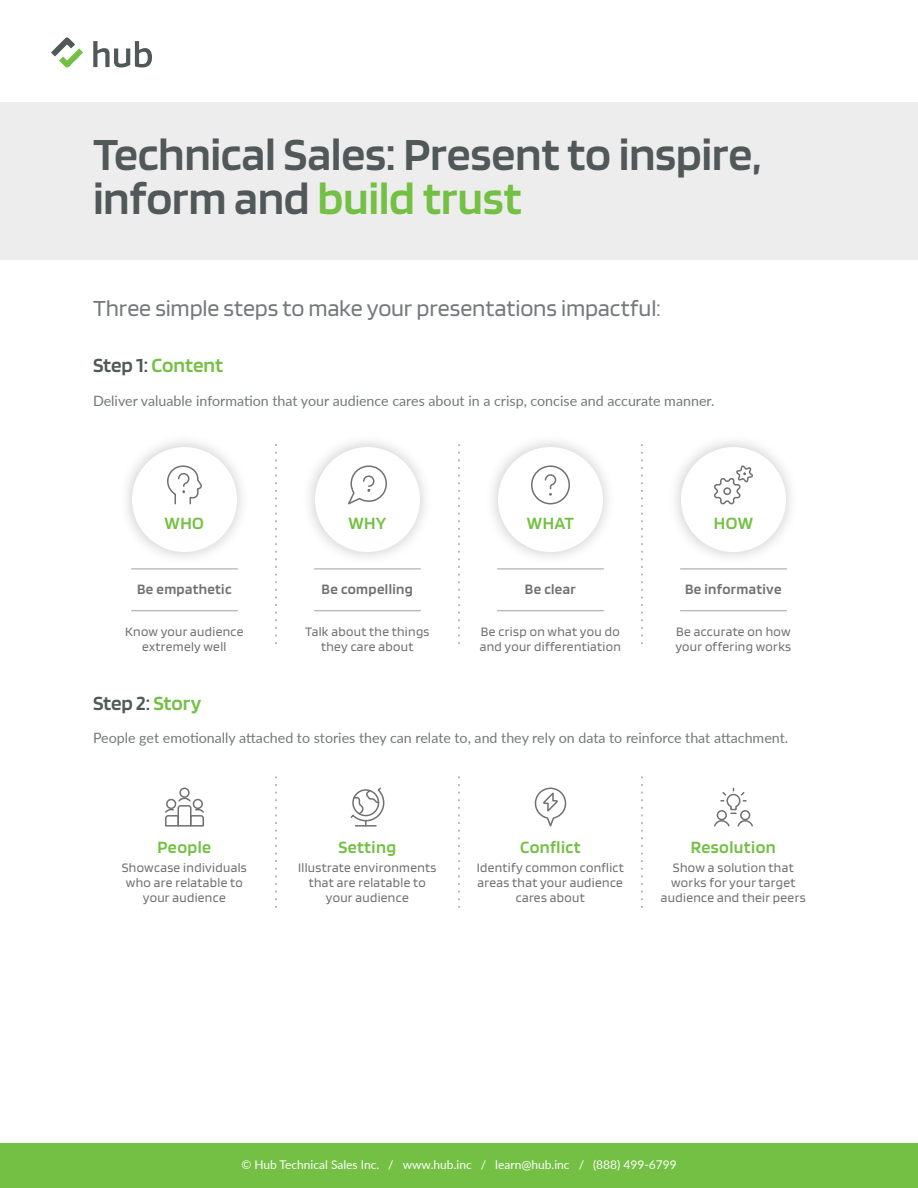
<style>
.page{position:relative;width:918px;height:1188px;background:#fff}
.page>*{position:absolute;margin:0;border:0;box-sizing:border-box;transform-origin:0 0}
.t1{font:600 48px/45px "Blinker";letter-spacing:-.01em;color:#51585a}
.t2{font:24px "Blinker";letter-spacing:-.005em;color:#74797b}
.t3{font:600 21px "Blinker";color:#74c044}
.t4{font:600 21px "Blinker";color:#51585a}
.t5{font:600 18px "Blinker";letter-spacing:.025em;color:#74c044}
.t6{font:600 15px "Blinker";letter-spacing:.025em;color:#707070}
.t7{font:14.25px "Lato";color:#74797b}
.t8{font:13.5px/15px "Blinker";letter-spacing:.025em;color:#707070;text-align:center}
.t9{font:12px "Lato";color:#fff}
.s1{color:#74c044}
.s2{color:#51585a}
</style>
<div class="page">
<div style="left:0;top:102px;width:918px;height:158px;background:#eeeded"></div>
<div style="left:0;top:1143px;width:918px;height:45px;background:#74c044"></div>
<hr style="left:131px;top:610px;width:107px;height:1px;background:#9f9f9f">
<hr style="left:314px;top:610px;width:107px;height:1px;background:#9f9f9f">
<hr style="left:497px;top:610px;width:107px;height:1px;background:#9f9f9f">
<hr style="left:680px;top:610px;width:107px;height:1px;background:#9f9f9f">
<svg style="left:275px;top:445px;width:2px;height:199px"></svg>
<svg style="left:458px;top:445px;width:2px;height:199px"></svg>
<svg style="left:641px;top:445px;width:2px;height:199px"></svg>
<svg style="left:167px;top:465px;width:35px;height:40px"></svg>
<svg style="left:348px;top:465px;width:39px;height:40px"></svg>
<svg style="left:544px;top:474px;width:13px;height:22px"></svg>
<div style="left:531px;top:465px;width:39px;height:39px;border:2px solid #707070;border-radius:50%"></div>
<svg style="left:712px;top:437px;width:42px;height:124px"></svg>
<svg style="left:275px;top:777px;width:2px;height:131px"></svg>
<svg style="left:458px;top:777px;width:2px;height:131px"></svg>
<svg style="left:641px;top:777px;width:2px;height:131px"></svg>
<svg style="left:721px;top:788px;width:25px;height:26px"></svg>
<div style="left:740px;top:810px;width:10px;height:10px;border:2px solid #707070;border-radius:50%"></div>
<div style="left:717px;top:810px;width:10px;height:10px;border:2px solid #707070;border-radius:50%"></div>
<svg style="left:714px;top:820px;width:39px;height:7px"></svg>
<svg style="left:534px;top:787px;width:33px;height:40px"></svg>
<div style="left:179px;top:788px;width:11px;height:10px;border:2px solid #707070;border-radius:50%"></div>
<svg style="left:165px;top:797px;width:39px;height:30px"></svg>
<hr style="left:356px;top:825px;width:20px;height:2px;background:#707070">
<svg style="left:350px;top:787px;width:35px;height:39px"></svg>
<svg style="left:51px;top:38px;width:32px;height:30px"></svg>
<svg style="left:93px;top:41px;width:59px;height:27px"></svg>
<h1 class="t1" style="left:93px;top:132px;width:670px">Technical Sales: Present to inspire, inform and <span class="s1">build trust</span></h1>
<h2 class="t2" style="left:93px;top:296px;width:569px">Three simple steps to make your presentations impactful:</h2>
<h3 class="t3" style="left:93px;top:354px;width:132px"><span class="s2">Step 1:</span> Content</h3>
<p class="t7" style="left:93px;top:390px;width:623px">Deliver valuable information that your audience cares about in a crisp, concise and accurate manner.</p>
<h3 class="t5" style="left:165px;top:514px;width:41px">WHO</h3>
<h3 class="t5" style="left:348px;top:514px;width:40px">WHY</h3>
<h3 class="t5" style="left:527px;top:514px;width:48px">WHAT</h3>
<h3 class="t5" style="left:714px;top:514px;width:41px">HOW</h3>
<p class="t6" style="left:137px;top:581px;width:96px">Be empathetic</p>
<p class="t8" style="left:125px;top:624px;width:120px">Know your audience extremely well</p>
<p class="t6" style="left:322px;top:581px;width:93px">Be compelling</p>
<p class="t8" style="left:305px;top:624px;width:126px">Talk about the things they care about</p>
<p class="t6" style="left:525px;top:581px;width:52px">Be clear</p>
<p class="t8" style="left:480px;top:624px;width:143px;text-align:left">Be crisp on what you do and your differentiation</p>
<p class="t6" style="left:685px;top:581px;width:98px">Be informative</p>
<p class="t8" style="left:675px;top:624px;width:117px;text-align:left">Be accurate on how your offering works</p>
<h3 class="t4" style="left:93px;top:692px;width:110px">Step 2: <span class="s1">Story</span></h3>
<p class="t7" style="left:93px;top:728px;width:697px">People get emotionally attached to stories they can relate to, and they rely on data to reinforce that attachment.</p>
<h3 class="t5" style="left:157px;top:837px;width:55px">People</h3>
<p class="t8" style="left:122px;top:860px;width:127px">Showcase individuals who are relatable to your audience</p>
<h3 class="t5" style="left:338px;top:837px;width:59px">Setting</h3>
<p class="t8" style="left:298px;top:860px;width:140px">Illustrate environments that are relatable to your audience</p>
<h3 class="t5" style="left:520px;top:837px;width:62px">Conflict</h3>
<p class="t8" style="left:477px;top:860px;width:149px">Identify common conflict areas that your audience cares about</p>
<h3 class="t5" style="left:691px;top:837px;width:87px">Resolution</h3>
<p class="t8" style="left:661px;top:860px;width:146px">Show a solution that works for your target audience and their peers</p>
<p class="t9" style="left:241px;top:1156px;width:437px">© Hub Technical Sales Inc. / www.hub.inc / learn@hub.inc / (888) 499-6799</p>
</div>
